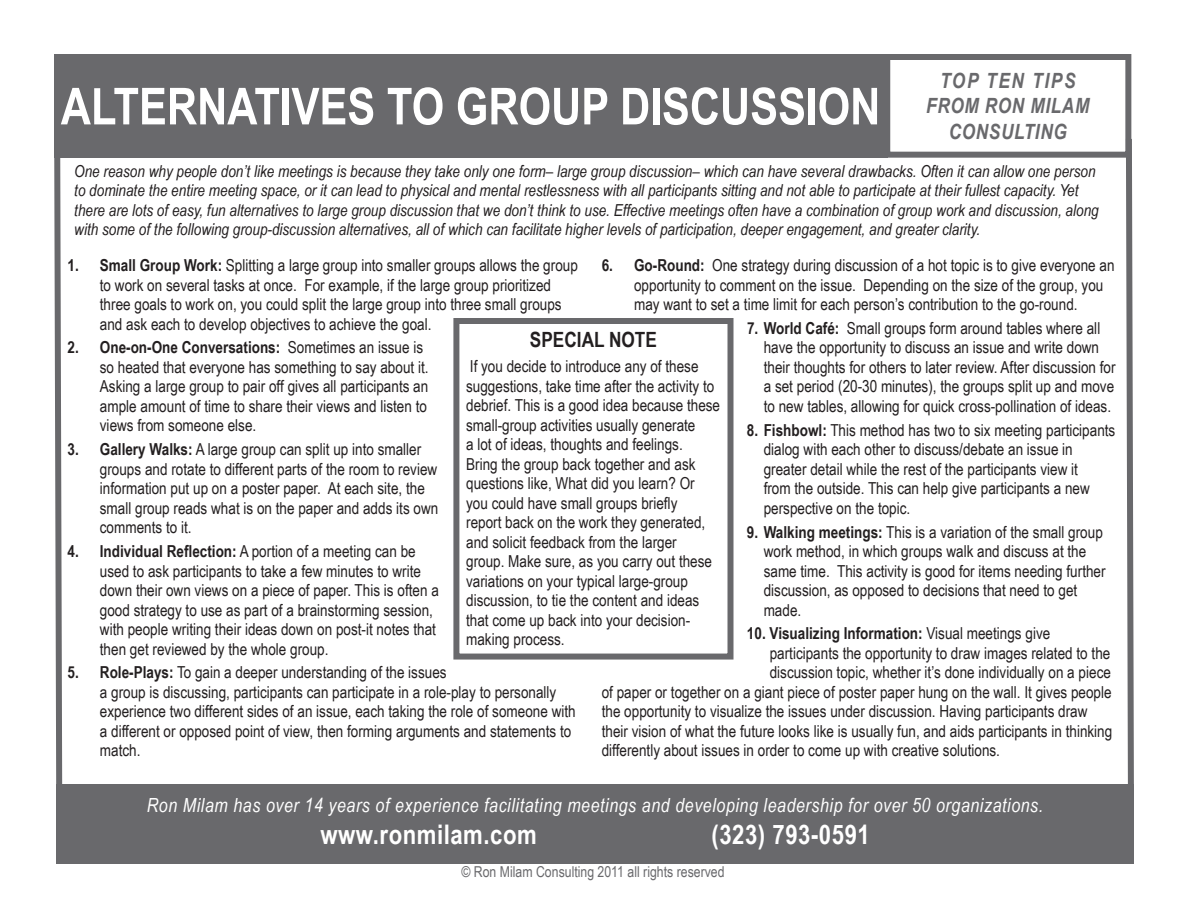
<style>
.page{position:relative;width:1188px;height:918px;background:#fff}
.page>*{position:absolute;margin:0;border:0;box-sizing:border-box;transform-origin:0 0}
.Big_48_pt_header{font:700 51px "Arial Narrow";color:#fff}
.Centered_Text_Black{font:700 27px "Arial Narrow";letter-spacing:.02em;color:#fff}
.Outline_Colored{font:italic 700 21px "Arial Narrow";letter-spacing:.03em;color:#69696c}
.Text{font:700 21px "Arial Narrow";color:#231f20}
.Outline_Colored-2{font:italic 700 21px "Arial Narrow";letter-spacing:.08em;color:#69696c}
.Centered_Text_Black-2{font:italic 19.5px "Arial Narrow";letter-spacing:.03em;color:#fff}
.Numbered_Tip_Title{font:16.5px/19.5px "Arial Narrow";color:#231f20}
.Text-2{font:italic 16.5px/19.5px "Arial Narrow";color:#231f20}
.Text-3{font:16.5px/19.5px "Arial Narrow";color:#231f20}
.Numbered_Tip_Title-2{font:700 16.5px "Arial Narrow";color:#231f20}
.Subhead{font:15px "Arial Narrow";color:#69696c}
.s1{font-weight:700}
.s2{font-weight:400}
</style>
<div class="page">
<div style="left:56px;top:784px;width:1078px;height:80px;background:#69696c"></div>
<svg style="left:54px;top:158px;width:9px;height:626px"></svg>
<div style="left:884px;top:54px;width:247px;height:104px;border:6px solid #69696c"></div>
<div style="left:54px;top:54px;width:833px;height:104px;background:#69696c"></div>
<div style="left:453px;top:318px;width:281px;height:342px;border:6px solid #69696c"></div>
<svg style="left:1123px;top:133px;width:11px;height:651px"></svg>
<p class="Big_48_pt_header" style="left:61px;top:68px;width:715px">Alternatives to Group Discussio</p>
<p class="Big_48_pt_header" style="left:850px;top:68px;width:32px">n</p>
<p class="Outline_Colored-2" style="left:940px;top:65px;width:137px">TOP TEN TIPS</p>
<p class="Outline_Colored" style="left:926px;top:90px;width:165px">FROM RON MILAM</p>
<p class="Outline_Colored" style="left:949px;top:115px;width:27px">CONS</p>
<p class="Outline_Colored" style="left:1001px;top:115px;width:67px">ULTING</p>
<p class="Text-2" style="left:74px;top:161px;width:1026px">One reason why people don’t like meetings is because they take only one form– large group discussion– which can have several drawbacks. Often it can allow one person to dominate the entire meeting space, or it can lead to physical and mental restlessness with all participants sitting and not able to participate at their fullest capacity. Yet there are lots of easy, fun alternatives to large group discussion that we don’t think to use. Effective meetings often have a combination of group work and discussion, along with some of the following group-discussion alternatives, all of which can facilitate higher levels of participation, deeper engagement, and greater clarity.</p>
<p class="Numbered_Tip_Title" style="left:634px;top:255px;width:482px;text-indent:-32px"><span class="s1">6. Go-Round:</span> One strategy during discussion of a hot topic is to give everyone an opportunity to comment on the issue. Depending on the size of the group, you may want to set a time limit for each person’s contribution to the go-round.</p>
<p class="Numbered_Tip_Title" style="left:764px;top:318px;width:353px;text-indent:-17px"><span class="s1">7. World Café:</span> Small groups form around tables where all have the opportunity to discuss an issue and write down their thoughts for others to later review. After discussion for a set period (20-30 minutes), the groups split up and move to new tables, allowing for quick cross-pollination of ideas.</p>
<p class="Numbered_Tip_Title" style="left:764px;top:420px;width:353px;text-indent:-17px"><span class="s1">8. Fishbowl:</span> This method has two to six meeting participants dialog with each other to discuss/debate an issue in greater detail while the rest of the participants view it<br>from the outside. This can help give participants a new perspective on the topic.</p>
<p class="Numbered_Tip_Title" style="left:764px;top:521px;width:343px;text-indent:-17px"><span class="s1">9. Walking meetings:</span> This is a variation of the small group work method, in which groups walk and discuss at the same time. This activity is good for items needing further discussion, as opposed to decisions that need to get made.</p>
<p class="Numbered_Tip_Title-2" style="left:747px;top:621px;width:305px">10. Visualizing Information: <span class="s2">Visual meetings give</span></p>
<p class="Numbered_Tip_Title" style="left:770px;top:643px;width:342px">participants the opportunity to draw images related to the</p>
<p class="Numbered_Tip_Title" style="left:770px;top:662px;width:343px">discussion topic, whether it’s done individually on a piece</p>
<p class="Numbered_Tip_Title" style="left:602px;top:682px;width:511px">of paper or together on a giant piece of poster paper hung on the wall. It gives people</p>
<p class="Numbered_Tip_Title" style="left:602px;top:701px;width:487px">the opportunity to visualize the issues under discussion. Having participants draw</p>
<p class="Numbered_Tip_Title" style="left:602px;top:721px;width:512px">their vision of what the future looks like is usually fun, and aids participants in thinking</p>
<p class="Numbered_Tip_Title" style="left:602px;top:740px;width:400px">differently about issues in order to come up with creative solutions.</p>
<p class="Numbered_Tip_Title" style="left:100px;top:255px;width:480px;text-indent:-32px"><span class="s1">1. Small Group Work:</span> Splitting a large group into smaller groups allows the group to work on several tasks at once. For example, if the large group prioritized three goals to work on, you could split the large group into three small groups and ask each to develop objectives to achieve the goal.</p>
<p class="Numbered_Tip_Title" style="left:100px;top:337px;width:330px;text-indent:-32px"><span class="s1">2. One-on-One Conversations:</span> Sometimes an issue is so heated that everyone has something to say about it.<br>Asking a large group to pair off gives all participants an ample amount of time to share their views and listen to views from someone else.</p>
<p class="Numbered_Tip_Title" style="left:100px;top:439px;width:340px;text-indent:-32px"><span class="s1">3. Gallery Walks:</span> A large group can split up into smaller groups and rotate to different parts of the room to review information put up on a poster paper. At each site, the small group reads what is on the paper and adds its own comments to it.</p>
<p class="Numbered_Tip_Title" style="left:100px;top:541px;width:340px;text-indent:-32px"><span class="s1">4. Individual Reflection:</span> A portion of a meeting can be used to ask participants to take a few minutes to write down their own views on a piece of paper. This is often a good strategy to use as part of a brainstorming session, with people writing their ideas down on post-it notes that then get reviewed by the whole group.</p>
<p class="Numbered_Tip_Title" style="left:100px;top:662px;width:477px;text-indent:-32px"><span class="s1">5. Role-Plays:</span> To gain a deeper understanding of the issues<br>a group is discussing, participants can participate in a role-play to personally experience two different sides of an issue, each taking the role of someone with a different or opposed point of view, then forming arguments and statements to match.</p>
<p class="Text" style="left:530px;top:324px;width:128px">Special Note</p>
<p class="Text-3" style="left:466px;top:356px;width:256px">If you decide to introduce any of these suggestions, take time after the activity to debrief. This is a good idea because these small-group activities usually generate<br>a lot of ideas, thoughts and feelings.<br>Bring the group back together and ask questions like, What did you learn? Or you could have small groups briefly<br>report back on the work they generated, and solicit feedback from the larger<br>group. Make sure, as you carry out these variations on your typical large-group discussion, to tie the content and ideas that come up back into your decision&shy;making process.</p>
<p class="Centered_Text_Black-2" style="left:147px;top:791px;width:898px">Ron Milam has over 14 years of experience facilitating meetings and developing leadership for over 50 organizations.</p>
<p class="Centered_Text_Black" style="left:320px;top:814px;width:218px">www.ronmilam.com</p>
<p class="Centered_Text_Black" style="left:711px;top:814px;width:160px">(323) 793-0591</p>
<p class="Subhead" style="left:461px;top:861px;width:265px">© Ron Milam Consulting 2011 all rights reserved</p>
</div>
